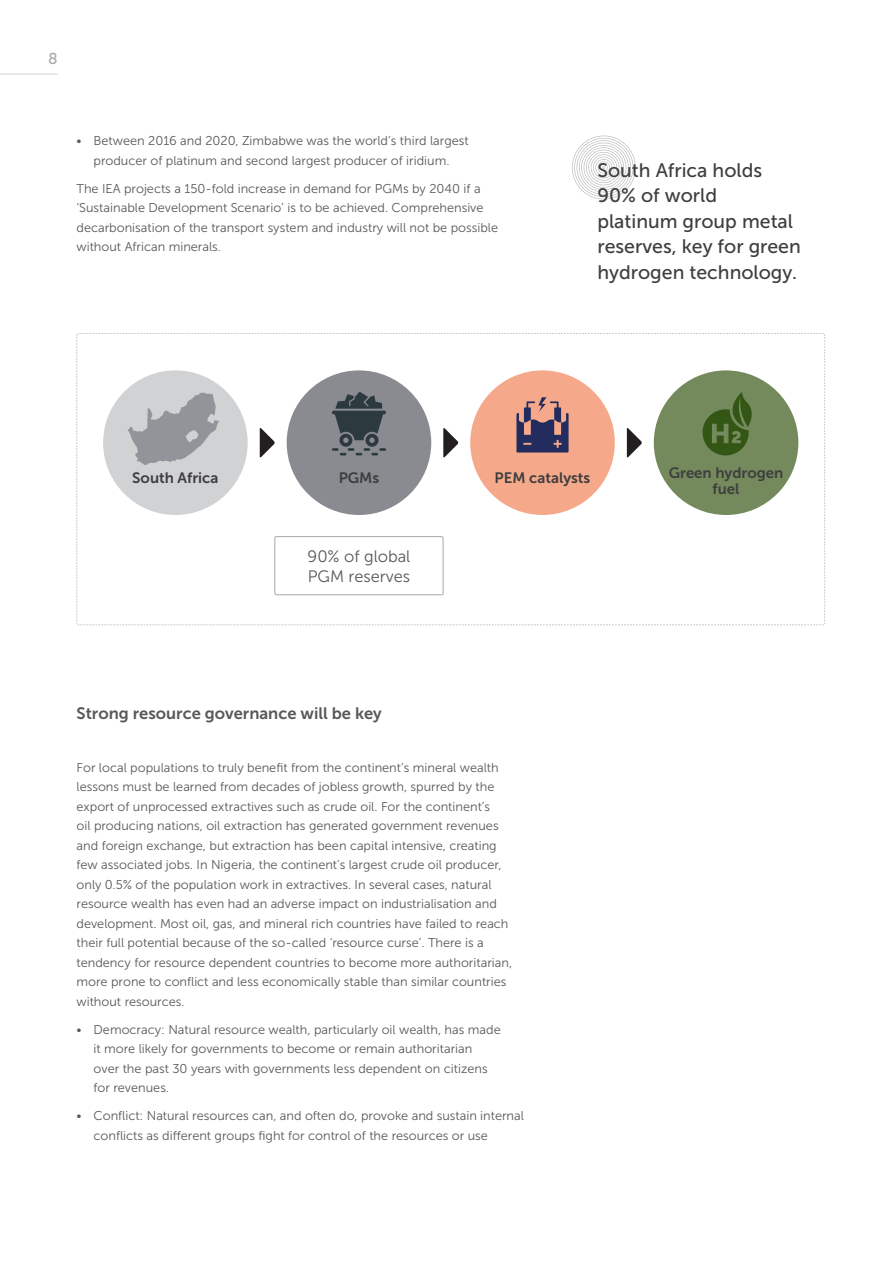
<style>
.page{position:relative;width:893px;height:1263px;background:#fff}
.page>*{position:absolute;margin:0;border:0;box-sizing:border-box;transform-origin:0 0}
.t1{font:19.5px/25.5px "Museo Sans 500";color:#3e3e3f}
.t2{font:16.5px "Museo Sans 700";color:#57585a}
.t3{font:16.5px/19.8px "Museo Sans 300";color:#57585a}
.t4{font:15.75px "Museo Sans 500";color:#a8a9ad}
.t5{font:15px/16.5px "Museo Sans 700";color:#3e3e3f;text-align:center}
.t6{font:12.75px/19.5px "Museo Sans 300";color:#57585a}
</style>
<div class="page">
<hr style="left:0;top:74px;width:58px;height:1px;background:#d1d2d4">
<svg style="left:572px;top:136px;width:64px;height:63px"></svg>
<svg style="left:77px;top:333px;width:748px;height:292px"></svg>
<p class="t4" style="left:48px;top:50px;width:11px">8</p>
<p class="t6" style="left:77px;top:131px;width:394px;text-align:center">• Between 2016 and 2020, Zimbabwe was the world’s third largest producer of platinum and second largest producer of iridium.</p>
<p class="t6" style="left:77px;top:179px;width:423px">The IEA projects a 150-fold increase in demand for PGMs by 2040 if a ‘Sustainable Development Scenario’ is to be achieved. Comprehensive decarbonisation of the transport system and industry will not be possible without African minerals.</p>
<p class="t1" style="left:597px;top:157px;width:205px">South Africa holds<br>90% of world platinum group metal reserves, key for green hydrogen technology.</p>
<p class="t5" style="left:339px;top:470px;width:42px">PGMs</p>
<p class="t5" style="left:669px;top:464px;width:116px">Green hydrogen fuel</p>
<p class="t5" style="left:132px;top:470px;width:88px">South Africa</p>
<p class="t5" style="left:495px;top:470px;width:97px">PEM catalysts</p>
<p class="t3" style="left:308px;top:546px;width:104px">90% of global<br>PGM reserves</p>
<p class="t2" style="left:77px;top:705px;width:307px">Strong resource governance will be key</p>
<p class="t6" style="left:77px;top:757px;width:437px">For local populations to truly benefit from the continent’s mineral wealth lessons must be learned from decades of jobless growth, spurred by the export of unprocessed extractives such as crude oil. For the continent’s<br>oil producing nations, oil extraction has generated government revenues and foreign exchange, but extraction has been capital intensive, creating few associated jobs. In Nigeria, the continent's largest crude oil producer, only 0.5% of the population work in extractives. In several cases, natural resource wealth has even had an adverse impact on industrialisation and development. Most oil, gas, and mineral rich countries have failed to reach their full potential because of the so-called ‘resource curse’. There is a tendency for resource dependent countries to become more authoritarian, more prone to conflict and less economically stable than similar countries without resources.</p>
<p class="t6" style="left:94px;top:1019px;width:409px;text-indent:-17px">• Democracy: Natural resource wealth, particularly oil wealth, has made it more likely for governments to become or remain authoritarian over the past 30 years with governments less dependent on citizens for revenues.</p>
<p class="t6" style="left:94px;top:1106px;width:432px;text-indent:-17px">• Conflict: Natural resources can, and often do, provoke and sustain internal conflicts as different groups fight for control of the resources or use</p>
</div>
